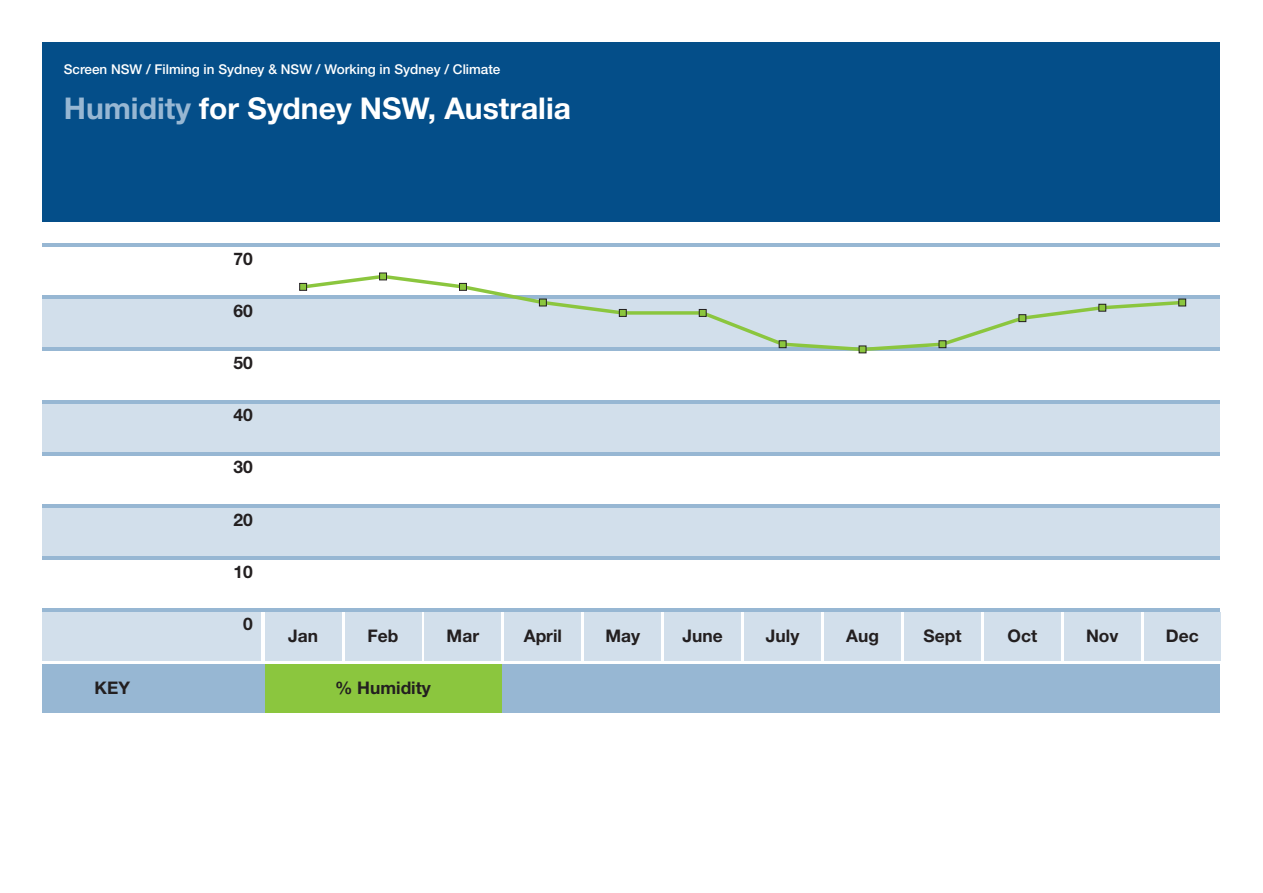
<style>
.page{position:relative;width:1263px;height:893px;background:#fff}
.page>*{position:absolute;margin:0;border:0;box-sizing:border-box;transform-origin:0 0}
.Section_Titles{font:700 30px "Helvetica Neue";color:#fff}
.t1{font:700 17.4px "Helvetica Neue";color:#231f20}
.t2{font:500 13.5px "Helvetica Neue";color:#fff}
.s1{color:#97b7d3}
</style>
<div class="page">
<div style="left:43px;top:43px;width:1177px;height:179px;background:#044e89"></div>
<div style="left:265px;top:612px;width:76px;height:48px;background:#d2dfeb"></div>
<div style="left:345px;top:612px;width:76px;height:48px;background:#d2dfeb"></div>
<div style="left:425px;top:612px;width:76px;height:48px;background:#d2dfeb"></div>
<div style="left:505px;top:612px;width:76px;height:48px;background:#d2dfeb"></div>
<div style="left:585px;top:612px;width:76px;height:48px;background:#d2dfeb"></div>
<div style="left:664px;top:612px;width:77px;height:48px;background:#d2dfeb"></div>
<div style="left:744px;top:612px;width:77px;height:48px;background:#d2dfeb"></div>
<div style="left:824px;top:612px;width:77px;height:48px;background:#d2dfeb"></div>
<div style="left:904px;top:612px;width:77px;height:48px;background:#d2dfeb"></div>
<div style="left:984px;top:612px;width:76px;height:48px;background:#d2dfeb"></div>
<div style="left:1064px;top:612px;width:76px;height:48px;background:#d2dfeb"></div>
<div style="left:1144px;top:612px;width:76px;height:48px;background:#d2dfeb"></div>
<div style="left:43px;top:612px;width:218px;height:48px;background:#d2dfeb"></div>
<div style="left:43px;top:507px;width:1177px;height:49px;background:#d2dfeb"></div>
<div style="left:43px;top:403px;width:1177px;height:49px;background:#d2dfeb"></div>
<div style="left:43px;top:299px;width:1177px;height:49px;background:#d2dfeb"></div>
<div style="left:43px;top:664px;width:1177px;height:48px;background:#97b7d3"></div>
<div style="left:265px;top:664px;width:236px;height:48px;background:#8bc63e"></div>
<hr style="left:43px;top:243px;width:1177px;height:4px;background:#97b7d3">
<hr style="left:43px;top:296px;width:1177px;height:3px;background:#97b7d3">
<hr style="left:43px;top:348px;width:1177px;height:3px;background:#97b7d3">
<hr style="left:43px;top:400px;width:1177px;height:3px;background:#97b7d3">
<hr style="left:43px;top:452px;width:1177px;height:3px;background:#97b7d3">
<hr style="left:43px;top:504px;width:1177px;height:3px;background:#97b7d3">
<hr style="left:43px;top:556px;width:1177px;height:4px;background:#97b7d3">
<hr style="left:43px;top:608px;width:1177px;height:4px;background:#97b7d3">
<svg style="left:299px;top:275px;width:328px;height:42px"></svg>
<svg style="left:627px;top:311px;width:71px;height:4px"></svg>
<svg style="left:698px;top:301px;width:488px;height:52px"></svg>
<div style="left:300px;top:283px;width:7px;height:7px;background:#8bc63e"></div>
<div style="left:299px;top:283px;width:8px;height:8px;border:1px solid #231f20"></div>
<div style="left:380px;top:273px;width:6px;height:7px;background:#8bc63e"></div>
<div style="left:379px;top:273px;width:8px;height:7px;border:1px solid #231f20"></div>
<div style="left:459px;top:283px;width:7px;height:7px;background:#8bc63e"></div>
<div style="left:459px;top:283px;width:8px;height:8px;border:1px solid #231f20"></div>
<div style="left:539px;top:299px;width:7px;height:7px;background:#8bc63e"></div>
<div style="left:539px;top:299px;width:8px;height:7px;border:1px solid #231f20"></div>
<div style="left:619px;top:309px;width:7px;height:7px;background:#8bc63e"></div>
<div style="left:619px;top:309px;width:8px;height:8px;border:1px solid #231f20"></div>
<div style="left:699px;top:309px;width:7px;height:7px;background:#8bc63e"></div>
<div style="left:699px;top:309px;width:8px;height:8px;border:1px solid #231f20"></div>
<div style="left:779px;top:341px;width:7px;height:7px;background:#8bc63e"></div>
<div style="left:779px;top:340px;width:7px;height:8px;border:1px solid #231f20"></div>
<div style="left:859px;top:346px;width:7px;height:7px;background:#8bc63e"></div>
<div style="left:939px;top:341px;width:7px;height:7px;background:#8bc63e"></div>
<div style="left:938px;top:340px;width:8px;height:8px;border:1px solid #231f20"></div>
<div style="left:1019px;top:315px;width:7px;height:7px;background:#8bc63e"></div>
<div style="left:1018px;top:314px;width:8px;height:8px;border:1px solid #231f20"></div>
<div style="left:1099px;top:304px;width:7px;height:7px;background:#8bc63e"></div>
<div style="left:1098px;top:304px;width:8px;height:8px;border:1px solid #231f20"></div>
<div style="left:1179px;top:299px;width:7px;height:7px;background:#8bc63e"></div>
<div style="left:1178px;top:299px;width:8px;height:7px;border:1px solid #231f20"></div>
<p class="t2" style="left:64px;top:61px;width:438px">Screen NSW / Filming in Sydney &amp; NSW / Working in Sydney / Climate</p>
<p class="Section_Titles" style="left:64px;top:90px;width:509px"><span class="s1">Humidity</span> for Sydney NSW, Australia</p>
<p class="t1" style="left:233px;top:248px;width:21px">70</p>
<p class="t1" style="left:233px;top:300px;width:21px">60</p>
<p class="t1" style="left:233px;top:352px;width:21px">50</p>
<p class="t1" style="left:233px;top:404px;width:21px">40</p>
<p class="t1" style="left:233px;top:456px;width:21px">30</p>
<p class="t1" style="left:233px;top:509px;width:21px">20</p>
<p class="t1" style="left:233px;top:561px;width:21px">10</p>
<p class="t1" style="left:243px;top:613px;width:11px">0</p>
<p class="t1" style="left:288px;top:625px;width:31px">Jan</p>
<p class="t1" style="left:368px;top:625px;width:32px">Feb</p>
<p class="t1" style="left:447px;top:625px;width:34px">Mar</p>
<p class="t1" style="left:524px;top:625px;width:40px">April</p>
<p class="t1" style="left:605px;top:625px;width:36px">May</p>
<p class="t1" style="left:683px;top:625px;width:42px">June</p>
<p class="t1" style="left:766px;top:625px;width:35px">July</p>
<p class="t1" style="left:846px;top:625px;width:34px">Aug</p>
<p class="t1" style="left:923px;top:625px;width:39px">Sept</p>
<p class="t1" style="left:1007px;top:625px;width:31px">Oct</p>
<p class="t1" style="left:1086px;top:625px;width:34px">Nov</p>
<p class="t1" style="left:1166px;top:625px;width:34px">Dec</p>
<p class="t1" style="left:95px;top:677px;width:37px">KEY</p>
<p class="t1" style="left:335px;top:677px;width:97px">% Humidity</p>
</div>
